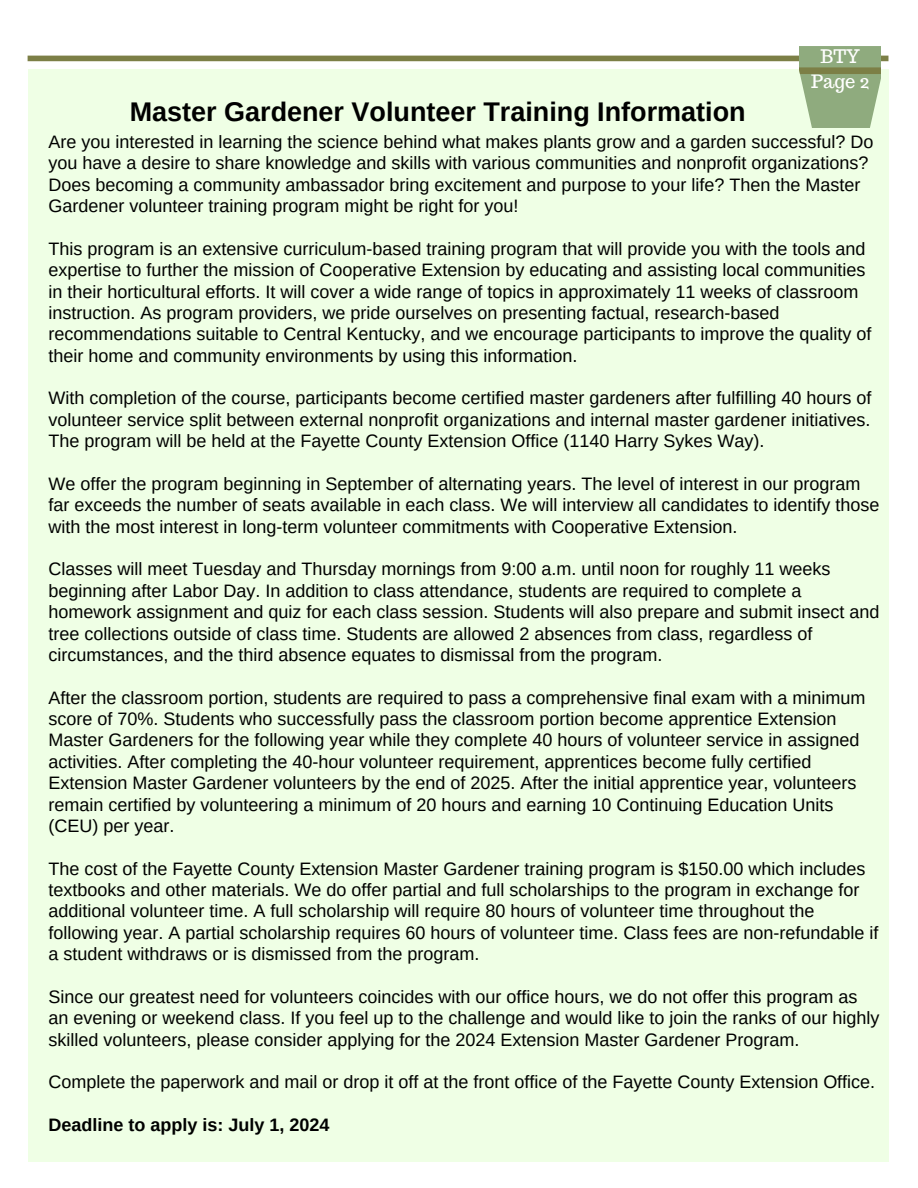
<style>
.page{position:relative;width:918px;height:1188px;background:#fff}
.page>*{position:absolute;margin:0;border:0;box-sizing:border-box;transform-origin:0 0}
.t1{font:700 27px "Arimo";color:#000}
.t2{font:18.3px "Trocchi";color:#fff}
.t3{font:18px/21.3px "Arimo";color:#000}
.t4{font:700 18px "Arimo";color:#000}
</style>
<div class="page">
<div style="left:28px;top:56px;width:860px;height:5px;background:#7c7f46"></div>
<div style="left:29px;top:69px;width:860px;height:1093px;background:#efffe5"></div>
<svg style="left:800px;top:46px;width:81px;height:82px;background:#96af82"></svg>
<p class="t1" style="left:130px;top:96px;width:617px">Master Gardener Volunteer Training Information</p>
<p class="t2" style="left:820px;top:45px;width:41px">BTY</p>
<p class="t2" style="left:811px;top:69px;width:59px">Page 2</p>
<p class="t3" style="left:49px;top:131px;width:826px">Are you interested in learning the science behind what makes plants grow and a garden successful? Do you have a desire to share knowledge and skills with various communities and nonprofit organizations?<br>Does becoming a community ambassador bring excitement and purpose to your life? Then the Master Gardener volunteer training program might be right for you!</p>
<p class="t3" style="left:49px;top:238px;width:824px">This program is an extensive curriculum-based training program that will provide you with the tools and expertise to further the mission of Cooperative Extension by educating and assisting local communities in their horticultural efforts. It will cover a wide range of topics in approximately 11 weeks of classroom instruction. As program providers, we pride ourselves on presenting factual, research-based recommendations suitable to Central Kentucky, and we encourage participants to improve the quality of their home and community environments by using this information.</p>
<p class="t3" style="left:49px;top:388px;width:824px;text-align:justify">With completion of the course, participants become certified master gardeners after fulfilling 40 hours of volunteer service split between external nonprofit organizations and internal master gardener initiatives.<br>The program will be held at the Fayette County Extension Office (1140 Harry Sykes Way).</p>
<p class="t3" style="left:49px;top:473px;width:832px">We offer the program beginning in September of alternating years. The level of interest in our program far exceeds the number of seats available in each class. We will interview all candidates to identify those with the most interest in long-term volunteer commitments with Cooperative Extension.</p>
<p class="t3" style="left:49px;top:559px;width:832px">Classes will meet Tuesday and Thursday mornings from 9:00 a.m. until noon for roughly 11 weeks beginning after Labor Day. In addition to class attendance, students are required to complete a homework assignment and quiz for each class session. Students will also prepare and submit insect and tree collections outside of class time. Students are allowed 2 absences from class, regardless of circumstances, and the third absence equates to dismissal from the program.</p>
<p class="t3" style="left:49px;top:687px;width:818px">After the classroom portion, students are required to pass a comprehensive final exam with a minimum score of 70%. Students who successfully pass the classroom portion become apprentice Extension Master Gardeners for the following year while they complete 40 hours of volunteer service in assigned activities. After completing the 40-hour volunteer requirement, apprentices become fully certified Extension Master Gardener volunteers by the end of 2025. After the initial apprentice year, volunteers remain certified by volunteering a minimum of 20 hours and earning 10 Continuing Education Units (CEU) per year.</p>
<p class="t3" style="left:49px;top:858px;width:831px">The cost of the Fayette County Extension Master Gardener training program is $150.00 which includes textbooks and other materials. We do offer partial and full scholarships to the program in exchange for additional volunteer time. A full scholarship will require 80 hours of volunteer time throughout the following year. A partial scholarship requires 60 hours of volunteer time. Class fees are non-refundable if a student withdraws or is dismissed from the program.</p>
<p class="t3" style="left:49px;top:986px;width:832px">Since our greatest need for volunteers coincides with our office hours, we do not offer this program as an evening or weekend class. If you feel up to the challenge and would like to join the ranks of our highly skilled volunteers, please consider applying for the 2024 Extension Master Gardener Program.</p>
<p class="t3" style="left:49px;top:1072px;width:828px">Complete the paperwork and mail or drop it off at the front office of the Fayette County Extension Office.</p>
<p class="t4" style="left:49px;top:1115px;width:282px">Deadline to apply is: July 1, 2024</p>
</div>
